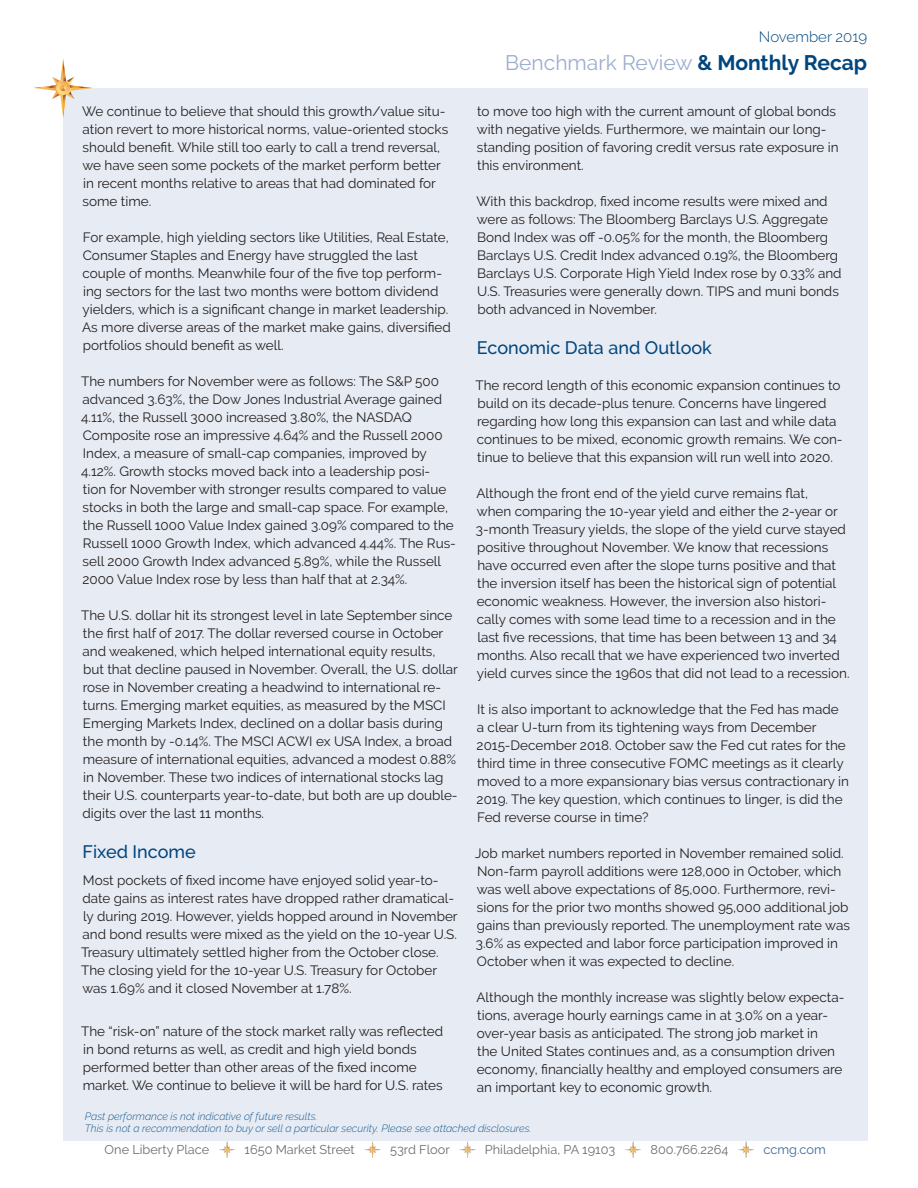
<style>
.page{position:relative;width:918px;height:1188px;background:#fff}
.page>*{position:absolute;margin:0;border:0;box-sizing:border-box;transform-origin:0 0}
.t1{font:21px "Raleway";color:#9caecd}
.New___Body_Text{font:500 18px "Raleway";color:#00467e}
.t2{font:300 15px "Raleway";color:#00467e}
.New___Body_Text-2{font:13.5px/18px "Raleway";color:#231f20}
.New_CommentaryTitle{font:13.5px/18px "Raleway";color:#231f20}
.t3{font:12.75px "Raleway";color:#6c6d70}
.t4{font:12.75px "Raleway";color:#3c6a9d}
.t5{font:italic 300 10.5px/12.6px "Raleway";color:#1a5d93}
.s1{font-weight:700;color:#00467e}
</style>
<div class="page">
<div style="left:63px;top:88px;width:804px;height:1052px;background:#e7ebf3"></div>
<svg style="left:34px;top:59px;width:58px;height:58px"></svg>
<img style="left:219px;top:1142px;width:16px;height:15px">
<img style="left:365px;top:1142px;width:15px;height:15px">
<img style="left:459px;top:1142px;width:16px;height:15px">
<img style="left:625px;top:1142px;width:16px;height:15px">
<img style="left:738px;top:1142px;width:16px;height:15px">
<p class="t2" style="left:759px;top:28px;width:110px">November 2019</p>
<p class="New___Body_Text-2" style="left:82px;top:102px;width:368px">We continue to believe that should this growth/value situ&shy;ation revert to more historical norms, value-oriented stocks should benefit. While still too early to call a trend reversal, we have seen some pockets of the market perform better in recent months relative to areas that had dominated for some time.</p>
<p class="New___Body_Text-2" style="left:82px;top:228px;width:370px">For example, high yielding sectors like Utilities, Real Estate, Consumer Staples and Energy have struggled the last couple of months. Meanwhile four of the five top perform&shy;ing sectors for the last two months were bottom dividend yielders, which is a significant change in market leadership.<br>As more diverse areas of the market make gains, diversified portfolios should benefit as well.</p>
<p class="New___Body_Text-2" style="left:81px;top:372px;width:376px">The numbers for November were as follows: The S&amp;P 500 advanced 3.63%, the Dow Jones Industrial Average gained 4.11%, the Russell 3000 increased 3.80%, the NASDAQ Composite rose an impressive 4.64% and the Russell 2000<br>Index, a measure of small-cap companies, improved by 4.12%. Growth stocks moved back into a leadership posi&shy;tion for November with stronger results compared to value stocks in both the large and small-cap space. For example, the Russell 1000 Value Index gained 3.09% compared to the Russell 1000 Growth Index, which advanced 4.44%. The Rus&shy;sell 2000 Growth Index advanced 5.89%, while the Russell 2000 Value Index rose by less than half that at 2.34%.</p>
<p class="New___Body_Text-2" style="left:81px;top:606px;width:378px">The U.S. dollar hit its strongest level in late September since the first half of 2017. The dollar reversed course in October and weakened, which helped international equity results, but that decline paused in November. Overall, the U.S. dollar rose in November creating a headwind to international re&shy;turns. Emerging market equities, as measured by the MSCI Emerging Markets Index, declined on a dollar basis during the month by -0.14%. The MSCI ACWI ex USA Index, a broad measure of international equities, advanced a modest 0.88% in November. These two indices of international stocks lag their U.S. counterparts year-to-date, but both are up double&shy;digits over the last 11 months.</p>
<p class="New___Body_Text" style="left:83px;top:841px;width:115px">Fixed Income</p>
<p class="New_CommentaryTitle" style="left:81px;top:871px;width:378px">Most pockets of fixed income have enjoyed solid year-to&shy;date gains as interest rates have dropped rather dramatical&shy;ly during 2019. However, yields hopped around in November and bond results were mixed as the yield on the 10-year U.S.<br>Treasury ultimately settled higher from the October close.<br>The closing yield for the 10-year U.S. Treasury for October was 1.69% and it closed November at 1.78%.</p>
<p class="New___Body_Text-2" style="left:81px;top:1022px;width:363px">The “risk-on” nature of the stock market rally was reflected in bond returns as well, as credit and high yield bonds performed better than other areas of the fixed income market. We continue to believe it will be hard for U.S. rates</p>
<h1 class="t1" style="left:505px;top:51px;width:363px">Benchmark Review <span class="s1">&amp; Monthly Recap</span></h1>
<p class="New___Body_Text-2" style="left:477px;top:102px;width:364px">to move too high with the current amount of global bonds with negative yields. Furthermore, we maintain our long&shy;standing position of favoring credit versus rate exposure in this environment.</p>
<p class="New___Body_Text-2" style="left:476px;top:192px;width:367px">With this backdrop, fixed income results were mixed and were as follows: The Bloomberg Barclays U.S. Aggregate Bond Index was off -0.05% for the month, the Bloomberg Barclays U.S. Credit Index advanced 0.19%, the Bloomberg Barclays U.S. Corporate High Yield Index rose by 0.33% and U.S. Treasuries were generally down. TIPS and muni bonds both advanced in November.</p>
<p class="New___Body_Text" style="left:477px;top:337px;width:237px">Economic Data and Outlook</p>
<p class="New___Body_Text-2" style="left:475px;top:376px;width:369px">The record length of this economic expansion continues to build on its decade-plus tenure. Concerns have lingered regarding how long this expansion can last and while data continues to be mixed, economic growth remains. We con&shy;tinue to believe that this expansion will run well into 2020.</p>
<p class="New___Body_Text-2" style="left:476px;top:484px;width:375px">Although the front end of the yield curve remains flat,<br>when comparing the 10-year yield and either the 2-year or 3-month Treasury yields, the slope of the yield curve stayed positive throughout November. We know that recessions have occurred even after the slope turns positive and that the inversion itself has been the historical sign of potential economic weakness. However, the inversion also histori&shy;cally comes with some lead time to a recession and in the last five recessions, that time has been between 13 and 34 months. Also recall that we have experienced two inverted yield curves since the 1960s that did not lead to a recession.</p>
<p class="New___Body_Text-2" style="left:477px;top:700px;width:374px">It is also important to acknowledge that the Fed has made<br>a clear U-turn from its tightening ways from December 2015-December 2018. October saw the Fed cut rates for the third time in three consecutive FOMC meetings as it clearly moved to a more expansionary bias versus contractionary in 2019. The key question, which continues to linger, is did the Fed reverse course in time?</p>
<p class="New___Body_Text-2" style="left:475px;top:844px;width:376px">Job market numbers reported in November remained solid.<br>Non-farm payroll additions were 128,000 in October, which was well above expectations of 85,000. Furthermore, revi&shy;sions for the prior two months showed 95,000 additional job gains than previously reported. The unemployment rate was 3.6% as expected and labor force participation improved in October when it was expected to decline.</p>
<p class="New___Body_Text-2" style="left:476px;top:988px;width:370px">Although the monthly increase was slightly below expecta&shy;tions, average hourly earnings came in at 3.0% on a year&shy;over-year basis as anticipated. The strong job market in<br>the United States continues and, as a consumption driven economy, financially healthy and employed consumers are an important key to economic growth.</p>
<p class="t5" style="left:85px;top:1110px;width:448px">Past performance is not indicative of future results.<br>This is not a recommendation to buy or sell a particular security. Please see attached disclosures.</p>
<p class="t3" style="left:105px;top:1142px;width:106px">One Liberty Place</p>
<p class="t3" style="left:245px;top:1142px;width:112px">1650 Market Street</p>
<p class="t3" style="left:390px;top:1142px;width:61px">53rd Floor</p>
<p class="t3" style="left:485px;top:1142px;width:132px">Philadelphia, PA 19103</p>
<p class="t3" style="left:651px;top:1142px;width:79px">800.766.2264</p>
<p class="t4" style="left:764px;top:1142px;width:64px">ccmg.com</p>
</div>
